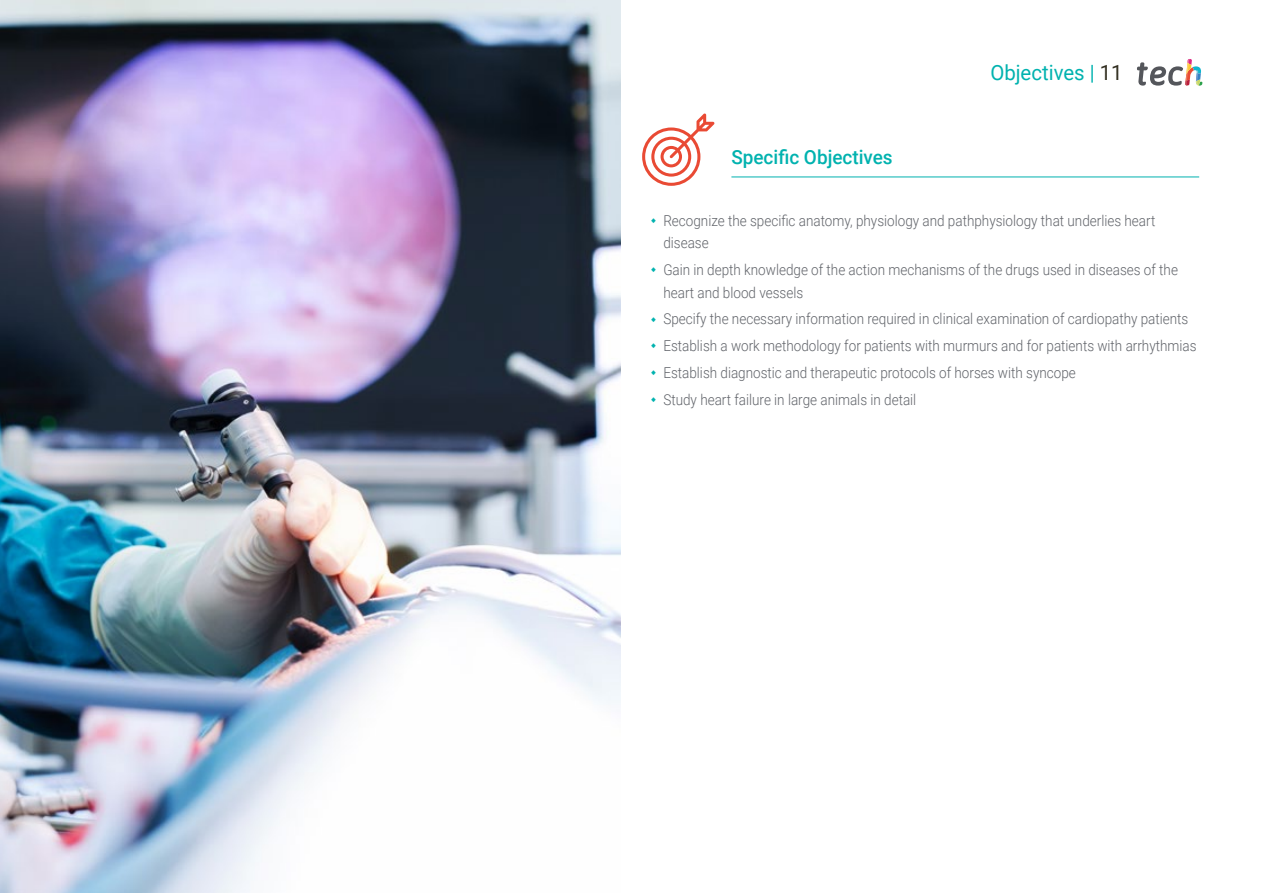
<style>
.page{position:relative;width:1263px;height:893px;background:#fff}
.page>*{position:absolute;margin:0;border:0;box-sizing:border-box;transform-origin:0 0}
.t1{font:21px "Roboto";color:#00b2af}
.t2{font:500 19.5px "Roboto";color:#00b2af}
.t3{font:300 15px/26.7px "Roboto";color:#61646a;scale:.9 1}
.s1{color:#312e20}
</style>
<div class="page">
<img style="left:0;top:0;width:621px;height:893px">
<hr style="left:731px;top:177px;width:468px;height:1px;background:#00b2af">
<svg style="left:642px;top:113px;width:72px;height:73px"></svg>
<svg style="left:1137px;top:59px;width:65px;height:27px"></svg>
<h2 class="t2" style="left:731px;top:144px;width:163px">Specific Objectives</h2>
<h1 class="t1" style="left:990px;top:57px;width:134px">Objectives | <span class="s1">11</span></h1>
<p class="t3" style="left:663px;top:209px;width:548px;line-height:22.5px">Recognize the specific anatomy, physiology and pathphysiology that underlies heart disease</p>
<p class="t3" style="left:663px;top:258px;width:573px;line-height:22.5px">Gain in depth knowledge of the action mechanisms of the drugs used in diseases of the heart and blood vessels</p>
<p class="t3" style="left:663px;top:305px;width:594px">Specify the necessary information required in clinical examination of cardiopathy patients Establish a work methodology for patients with murmurs and for patients with arrhythmias Establish diagnostic and therapeutic protocols of horses with syncope<br>Study heart failure in large animals in detail</p>
</div>
